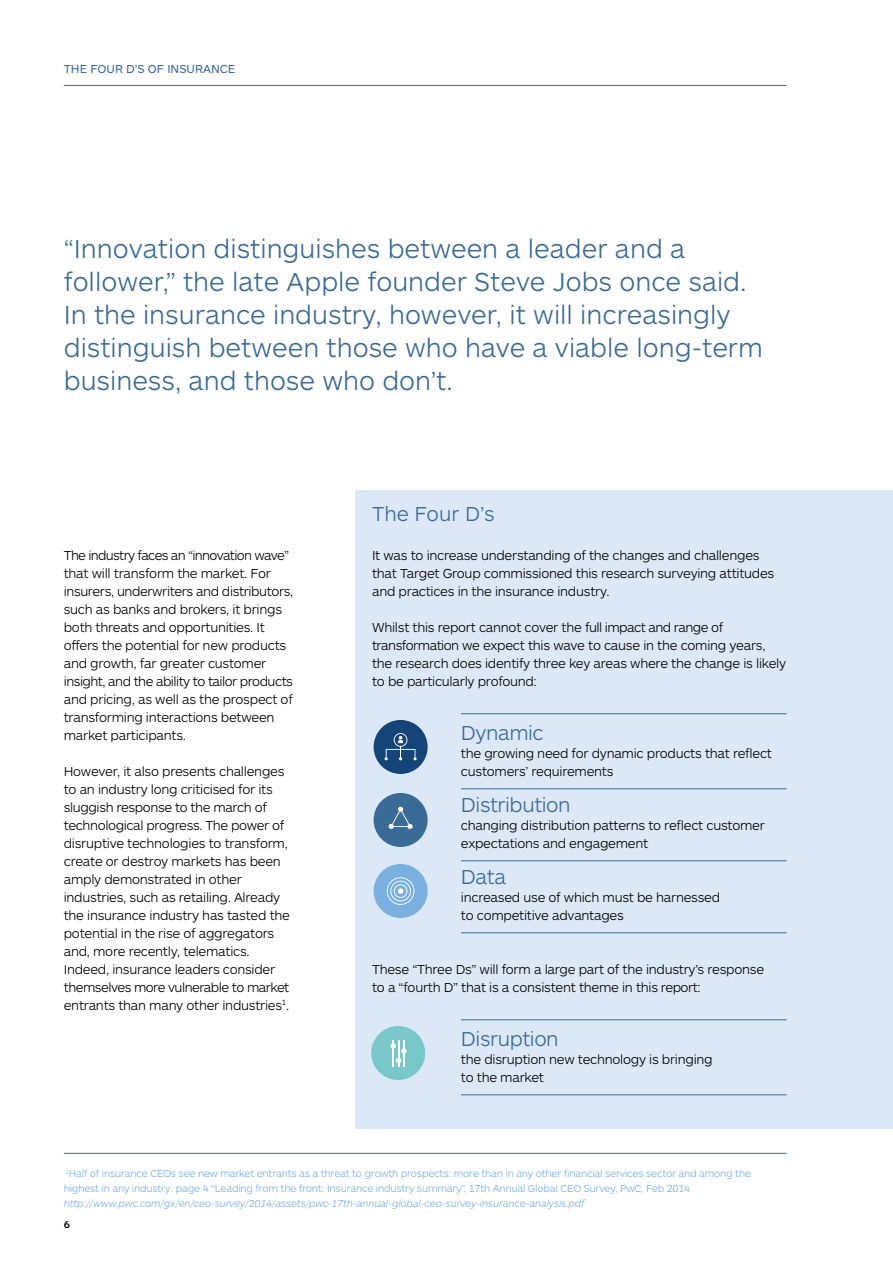
<style>
.page{position:relative;width:893px;height:1263px;background:#fff}
.page>*{position:absolute;margin:0;border:0;box-sizing:border-box;transform-origin:0 0}
.t1{font:300 27px/33px "ARS Maquette Pro";color:#3a6b96}
.t2{font:300 21px "ARS Maquette Pro";letter-spacing:-.02em;color:#3a6b96}
.t3{font:300 13.5px/18px "ARS Maquette Pro";letter-spacing:-.02em;color:#000}
.t4{font:12px "ARS Maquette Pro";color:#3a6b96}
.t5{font:300 10.5px/15px "ARS Maquette Pro";letter-spacing:-.02em;color:#7ab0e0}
.t6{font:italic 300 10.5px "ARS Maquette Pro";letter-spacing:-.02em;color:#7ab0e0}
.t7{font:500 10.5px "ARS Maquette Pro";color:#000}
</style>
<div class="page">
<div style="left:355px;top:490px;width:538px;height:639px;background:#dde8f7"></div>
<hr style="left:64px;top:1153px;width:723px;height:1px;background:#3a6b96">
<div style="left:374px;top:720px;width:54px;height:54px;background:#144478;border-radius:50%"></div>
<svg style="left:385px;top:733px;width:32px;height:27px"></svg>
<div style="left:374px;top:793px;width:54px;height:54px;background:#3a6b96;border-radius:50%"></div>
<svg style="left:389px;top:807px;width:24px;height:22px"></svg>
<div style="left:374px;top:864px;width:54px;height:54px;background:#7ab0e0;border-radius:50%"></div>
<svg style="left:387px;top:877px;width:27px;height:28px"></svg>
<div style="left:371px;top:1026px;width:54px;height:54px;background:#78c7c9;border-radius:50%"></div>
<svg style="left:390px;top:1040px;width:17px;height:27px"></svg>
<hr style="left:461px;top:713px;width:326px;height:1px;background:#3a6b96">
<hr style="left:461px;top:788px;width:326px;height:1px;background:#3a6b96">
<hr style="left:461px;top:860px;width:326px;height:1px;background:#3a6b96">
<hr style="left:461px;top:932px;width:326px;height:1px;background:#3a6b96">
<hr style="left:461px;top:1019px;width:326px;height:1px;background:#3a6b96">
<hr style="left:461px;top:1094px;width:326px;height:1px;background:#3a6b96">
<hr style="left:64px;top:85px;width:723px;height:1px;background:#3a6b96">
<p class="t4" style="left:64px;top:61px;width:173px">THE FOUR D’S OF INSURANCE</p>
<p class="t1" style="left:64px;top:230px;width:701px">“Innovation distinguishes between a leader and a follower,” the late Apple founder Steve Jobs once said.<br>In the insurance industry, however, it will increasingly distinguish between those who have a viable long-term business, and those who don’t.</p>
<p class="t3" style="left:64px;top:545px;width:231px">The industry faces an “innovation wave” that will transform the market. For insurers, underwriters and distributors, such as banks and brokers, it brings both threats and opportunities. It offers the potential for new products and growth, far greater customer insight, and the ability to tailor products and pricing, as well as the prospect of transforming interactions between market participants.</p>
<p class="t3" style="left:64px;top:761px;width:228px">However, it also presents challenges to an industry long criticised for its sluggish response to the march of technological progress. The power of disruptive technologies to transform, create or destroy markets has been amply demonstrated in other industries, such as retailing. Already the insurance industry has tasted the potential in the rise of aggregators and, more recently, telematics.<br>Indeed, insurance leaders consider themselves more vulnerable to market entrants than many other industries<sup>1</sup>.</p>
<h2 class="t2" style="left:372px;top:500px;width:124px">The Four D’s</h2>
<p class="t3" style="left:372px;top:545px;width:404px">It was to increase understanding of the changes and challenges that Target Group commissioned this research surveying attitudes and practices in the insurance industry.</p>
<p class="t3" style="left:372px;top:617px;width:416px">Whilst this report cannot cover the full impact and range of transformation we expect this wave to cause in the coming years, the research does identify three key areas where the change is likely to be particularly profound:</p>
<h2 class="t2" style="left:461px;top:719px;width:84px">Dynamic</h2>
<p class="t3" style="left:461px;top:743px;width:313px">the growing need for dynamic products that reflect customers’ requirements</p>
<h2 class="t2" style="left:461px;top:791px;width:111px">Distribution</h2>
<p class="t3" style="left:461px;top:815px;width:305px">changing distribution patterns to reflect customer expectations and engagement</p>
<h2 class="t2" style="left:461px;top:863px;width:47px">Data</h2>
<p class="t3" style="left:461px;top:887px;width:261px">increased use of which must be harnessed to competitive advantages</p>
<p class="t3" style="left:372px;top:959px;width:394px">These “Three Ds” will form a large part of the industry’s response to a “fourth D” that is a consistent theme in this report:</p>
<h2 class="t2" style="left:461px;top:1025px;width:99px">Disruption</h2>
<p class="t3" style="left:461px;top:1049px;width:253px">the disruption new technology is bringing to the market</p>
<p class="t5" style="left:64px;top:1165px;width:689px"><sup>1</sup>Half of insurance CEOs see new market entrants as a threat to growth prospects: more than in any other financial services sector and among the highest in any industry: page 4 “Leading from the front: Insurance industry summary”, 17th Annual Global CEO Survey, PwC, Feb 2014</p>
<p class="t6" style="left:64px;top:1197px;width:522px">http://www.pwc.com/gx/en/ceo-survey/2014/assets/pwc-17th-annual-global-ceo-survey-insurance-analysis.pdf</p>
<p class="t7" style="left:64px;top:1217px;width:8px">6</p>
</div>
